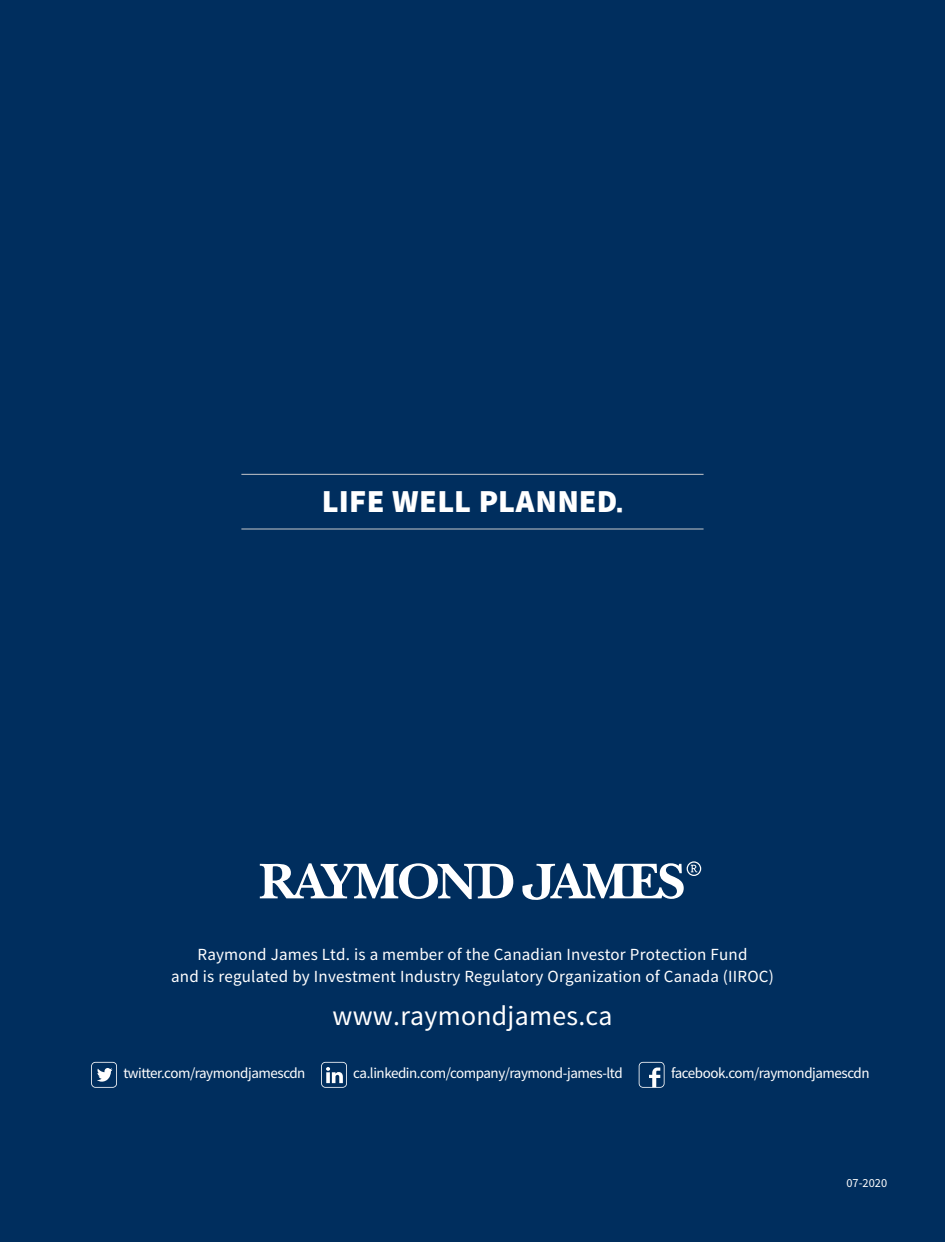
<style>
.page{position:relative;width:945px;height:1242px;background:#002e5e}
.page>*{position:absolute;margin:0;border:0;box-sizing:border-box;transform-origin:0 0}
.t1{font:700 32.1px "Source Sans Pro";letter-spacing:-.01em;color:#fff}
.t2{font:900 32.1px "Source Sans Pro";letter-spacing:.01em;color:#fff}
.t3{font:27.75px "Source Sans Pro";letter-spacing:.01em;color:#fff}
.t4{font:16.95px "Source Sans Pro";letter-spacing:.01em;color:#fff}
.t5{font:15px "Source Sans Pro";letter-spacing:-.03em;color:#fff}
.t6{font:12.3px "Source Sans Pro";color:#fff}
.t7{font:900 5.85px "Source Sans Pro";color:#fff}
</style>
<div class="page">
<svg style="left:260px;top:863px;width:253px;height:36px"></svg>
<svg style="left:522px;top:861px;width:179px;height:39px"></svg>
<hr style="left:241px;top:529px;width:463px;height:1px;background:#c7c8ca">
<hr style="left:241px;top:474px;width:463px;height:1px;background:#c7c8ca">
<svg style="left:639px;top:1062px;width:26px;height:26px"></svg>
<svg style="left:321px;top:1062px;width:26px;height:26px"></svg>
<svg style="left:91px;top:1062px;width:26px;height:26px"></svg>
<p class="t2" style="left:322px;top:480px;width:297px">LIFE WELL PLANNED</p>
<p class="t7" style="left:617px;top:506px;width:7px">■</p>
<p class="t4" style="left:198px;top:944px;width:551px">Raymond James Ltd. is a member of the Canadian Investor Protection Fund</p>
<p class="t4" style="left:171px;top:965px;width:604px">and is regulated by Investment Industry Regulatory Organization of Canada (IIROC)</p>
<p class="t3" style="left:332px;top:998px;width:282px">www.raymondjames.ca</p>
<p class="t1" style="left:339px;top:950px;width:284px">LIFE WELL PLANNED</p>
<p class="t5" style="left:123px;top:1064px;width:184px">twitter.com/raymondjamescdn</p>
<p class="t5" style="left:353px;top:1064px;width:271px">ca.linkedin.com/company/raymond-james-ltd</p>
<p class="t5" style="left:671px;top:1064px;width:200px">facebook.com/raymondjamescdn</p>
<p class="t6" style="left:847px;top:1175px;width:42px">07-2020</p>
</div>
